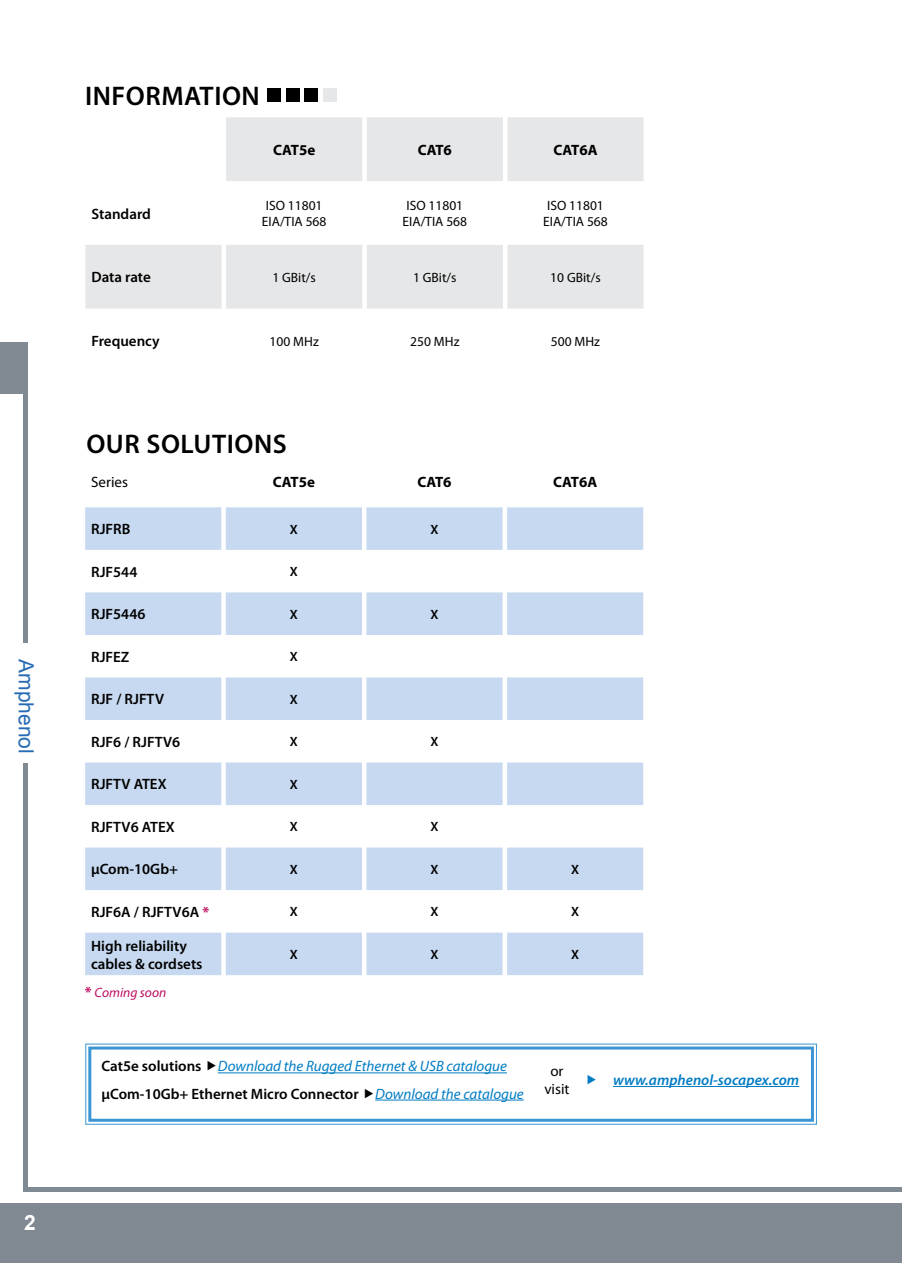
<style>
.page{position:relative;width:902px;height:1263px;background:#fff}
.page>*{position:absolute;margin:0;border:0;box-sizing:border-box;transform-origin:0 0}
.t1{font:600 27px "Myriad Pro";letter-spacing:.02em;color:#000}
.t2{font:21px "Arial";color:#276bb4}
.t3{font:700 21px "Arial";color:#fff}
.t4{font:600 15px/18px "Myriad Pro";color:#000}
.t5{font:italic 15px "Myriad Pro";color:#007cc4}
.t6{font:700 15px "Myriad Pro";color:#000}
.t7{font:italic 600 15px "Myriad Pro";color:#007cc4}
.t8{font:15px/18px "Myriad Pro";color:#000;text-align:center}
.t9{font:13.5px/16.2px "Myriad Pro";color:#000}
.t10{font:600 13.5px "Myriad Pro";color:#000}
.t11{font:italic 13.5px "Myriad Pro";color:#bd0c5e}
.s1{font-weight:700;color:#bd0c5e}
.s2{font-weight:700;font-style:normal;font-size:15px}
.s3{font-weight:600;font-style:normal;color:#000}
.s4{font-weight:400;font-style:italic;color:#007cc4}
</style>
<div class="page">
<div style="left:0;top:1203px;width:901px;height:60px;background:#808992"></div>
<hr style="left:24px;top:1187px;width:877px;height:4px;background:#808a93">
<hr style="left:24px;top:343px;width:4px;height:848px;background:#808a93">
<div style="left:11px;top:644px;width:32px;height:119px;background:#fff"></div>
<div style="left:0;top:343px;width:28px;height:51px;background:#808a93"></div>
<svg style="left:85px;top:1043px;width:732px;height:82px"></svg>
<div style="left:88px;top:1046px;width:725px;height:76px;border:3px solid #3b95d2"></div>
<svg style="left:85px;top:117px;width:558px;height:192px;fill:#e6e7e8"></svg>
<div style="left:268px;top:88px;width:13px;height:14px;background:#000"></div>
<div style="left:286px;top:88px;width:13px;height:14px;background:#000"></div>
<div style="left:305px;top:88px;width:13px;height:14px;background:#000"></div>
<div style="left:323px;top:88px;width:13px;height:14px;background:#e6e7e8"></div>
<svg style="left:85px;top:507px;width:558px;height:468px;fill:#c7d9f0"></svg>
<svg style="left:208px;top:1061px;width:8px;height:10px"></svg>
<svg style="left:588px;top:1075px;width:8px;height:9px"></svg>
<svg style="left:365px;top:1088px;width:8px;height:10px"></svg>
<h2 class="t2" style="left:40px;top:659px;width:96px;rotate:90deg">Amphenol</h2>
<h2 class="t3" style="left:24px;top:1209px;width:13px">2</h2>
<h1 class="t1" style="left:85px;top:79px;width:176px">INFORMATION</h1>
<p class="t6" style="left:273px;top:140px;width:44px">CAT5e</p>
<p class="t6" style="left:417px;top:140px;width:36px">CAT6</p>
<p class="t6" style="left:553px;top:140px;width:46px">CAT6A</p>
<p class="t4" style="left:91px;top:204px;width:61px">Standard</p>
<p class="t9" style="left:262px;top:197px;width:66px">ISO 11801<br>EIA/TIA 568</p>
<p class="t9" style="left:402px;top:197px;width:66px">ISO 11801<br>EIA/TIA 568</p>
<p class="t9" style="left:543px;top:197px;width:66px">ISO 11801<br>EIA/TIA 568</p>
<p class="t4" style="left:91px;top:268px;width:61px">Data rate</p>
<p class="t9" style="left:272px;top:269px;width:45px">1 GBit/s</p>
<p class="t9" style="left:413px;top:269px;width:45px">1 GBit/s</p>
<p class="t9" style="left:550px;top:269px;width:52px">10 GBit/s</p>
<p class="t4" style="left:91px;top:332px;width:70px">Frequency</p>
<p class="t9" style="left:269px;top:333px;width:51px">100 MHz</p>
<p class="t9" style="left:410px;top:333px;width:51px">250 MHz</p>
<p class="t9" style="left:551px;top:333px;width:51px">500 MHz</p>
<h1 class="t1" style="left:86px;top:426px;width:142px">our solutions</h1>
<p class="t8" style="left:91px;top:473px;width:38px">Series</p>
<p class="t6" style="left:273px;top:473px;width:44px">CAT5e</p>
<p class="t6" style="left:417px;top:473px;width:36px">CAT6</p>
<p class="t6" style="left:553px;top:473px;width:46px">CAT6A</p>
<p class="t4" style="left:91px;top:520px;width:41px">RJFRB</p>
<p class="t10" style="left:290px;top:521px;width:10px">X</p>
<p class="t10" style="left:430px;top:521px;width:10px">X</p>
<p class="t4" style="left:91px;top:562px;width:48px">RJF544</p>
<p class="t10" style="left:290px;top:563px;width:10px">X</p>
<p class="t4" style="left:91px;top:605px;width:56px">RJF5446</p>
<p class="t10" style="left:290px;top:606px;width:10px">X</p>
<p class="t10" style="left:430px;top:606px;width:10px">X</p>
<p class="t4" style="left:91px;top:647px;width:40px">RJFEZ</p>
<p class="t10" style="left:290px;top:648px;width:10px">X</p>
<p class="t4" style="left:91px;top:690px;width:74px">RJF / RJFTV</p>
<p class="t10" style="left:290px;top:691px;width:10px">X</p>
<p class="t4" style="left:91px;top:732px;width:90px">RJF6 / RJFTV6</p>
<p class="t10" style="left:290px;top:733px;width:10px">X</p>
<p class="t10" style="left:430px;top:733px;width:10px">X</p>
<p class="t4" style="left:91px;top:775px;width:77px">RJFTV ATEX</p>
<p class="t10" style="left:290px;top:776px;width:10px">X</p>
<p class="t4" style="left:91px;top:817px;width:85px">RJFTV6 ATEX</p>
<p class="t10" style="left:290px;top:818px;width:10px">X</p>
<p class="t10" style="left:430px;top:818px;width:10px">X</p>
<p class="t4" style="left:91px;top:860px;width:88px">µCom-10Gb+</p>
<p class="t10" style="left:290px;top:861px;width:10px">X</p>
<p class="t10" style="left:430px;top:861px;width:10px">X</p>
<p class="t10" style="left:571px;top:861px;width:10px">X</p>
<p class="t4" style="left:91px;top:902px;width:119px">RJF6A / RJFTV6A <span class="s1">*</span></p>
<p class="t10" style="left:290px;top:903px;width:10px">X</p>
<p class="t10" style="left:430px;top:903px;width:10px">X</p>
<p class="t10" style="left:571px;top:903px;width:10px">X</p>
<p class="t4" style="left:91px;top:936px;width:113px">High reliability cables &amp; cordsets</p>
<p class="t10" style="left:290px;top:946px;width:10px">X</p>
<p class="t10" style="left:430px;top:946px;width:10px">X</p>
<p class="t10" style="left:571px;top:946px;width:10px">X</p>
<p class="t11" style="left:85px;top:984px;width:83px"><span class="s2">*</span> Coming soon</p>
<p class="t5" style="left:102px;top:1057px;width:407px"><span class="s3">Cat5e solutions</span> Download the Rugged Ethernet &amp; USB catalogue</p>
<p class="t4" style="left:102px;top:1084px;width:423px">µCom-10Gb+ Ethernet Micro Connector <span class="s4">Download the catalogue</span></p>
<p class="t8" style="left:544px;top:1061px;width:27px">or visit</p>
<p class="t7" style="left:613px;top:1070px;width:188px">www.amphenol-socapex.com</p>
</div>
